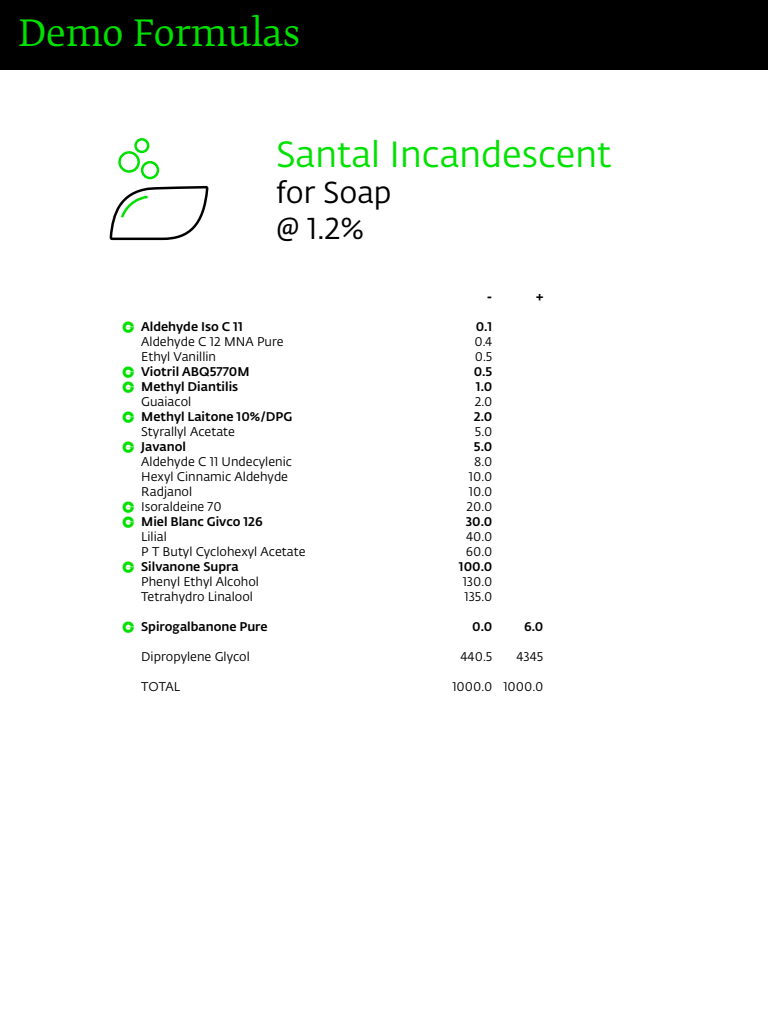
<style>
.page{position:relative;width:768px;height:1024px;background:#fff}
.page>*{position:absolute;margin:0;border:0;box-sizing:border-box;transform-origin:0 0}
.t1{font:36px "Fedra Sans Alt Pro Book LF";color:#00e100}
.t2{font:36px "Fedra Serif B Pro";color:#00e100}
.t3{font:30px/36px "Fedra Sans Alt Pro Book LF";color:#000}
.t4{font:12.5px/15px "Fedra Sans Alt Pro Book LF";color:#000}
.t5{font:12.5px/15px "Fedra Sans Alt Pro Med LF";color:#000}
.t6{font:12.5px/15px "Givaubats";color:#00e100}
.t7{font:12.5px "Fedra Sans Alt Pro Bold LF";color:#000}
</style>
<div class="page">
<div style="left:0;top:0;width:768px;height:70px;background:#000"></div>
<div style="left:118px;top:151px;width:22px;height:22px;border:2px solid #00e100;border-radius:50%"></div>
<div style="left:134px;top:138px;width:15px;height:15px;border:2px solid #00e100;border-radius:50%"></div>
<div style="left:141px;top:161px;width:18px;height:18px;border:2px solid #00e100;border-radius:50%"></div>
<svg style="left:109px;top:186px;width:100px;height:55px"></svg>
<h1 class="t2" style="left:18px;top:13px;width:284px">Demo Formulas</h1>
<h1 class="t1" style="left:276px;top:129px;width:337px">Santal Incandescent</h1>
<h2 class="t3" style="left:276px;top:174px;width:117px">for Soap @ 1.2%</h2>
<p class="t6" style="left:122px;top:322px;width:14px">N</p>
<p class="t6" style="left:122px;top:367px;width:14px">N<br>N</p>
<p class="t6" style="left:122px;top:412px;width:14px">N</p>
<p class="t6" style="left:122px;top:442px;width:14px">N</p>
<p class="t5" style="left:141px;top:318px;width:103px">Aldehyde Iso C 11</p>
<p class="t4" style="left:141px;top:333px;width:144px">Aldehyde C 12 MNA Pure<br>Ethyl Vanillin</p>
<p class="t5" style="left:141px;top:363px;width:110px">Viotril ABQ5770M<br>Methyl Diantilis</p>
<p class="t4" style="left:141px;top:393px;width:52px">Guaiacol</p>
<p class="t5" style="left:141px;top:408px;width:153px">Methyl Laitone 10%/DPG</p>
<p class="t4" style="left:141px;top:423px;width:95px">Styrallyl Acetate</p>
<p class="t5" style="left:141px;top:438px;width:46px">Javanol</p>
<p class="t4" style="left:141px;top:453px;width:152px">Aldehyde C 11 Undecylenic<br>Hexyl Cinnamic Aldehyde<br>Radjanol<br>Isoraldeine 70</p>
<p class="t5" style="left:141px;top:513px;width:123px">Miel Blanc Givco 126</p>
<p class="t4" style="left:141px;top:528px;width:166px">Lilial<br>P T Butyl Cyclohexyl Acetate</p>
<p class="t5" style="left:141px;top:558px;width:99px">Silvanone Supra</p>
<p class="t4" style="left:141px;top:573px;width:119px">Phenyl Ethyl Alcohol<br>Tetrahydro Linalool</p>
<p class="t5" style="left:141px;top:618px;width:128px">Spirogalbanone Pure</p>
<p class="t4" style="left:141px;top:648px;width:110px">Dipropylene Glycol</p>
<p class="t4" style="left:141px;top:678px;width:40px">TOTAL</p>
<p class="t6" style="left:122px;top:502px;width:14px">N<br>N</p>
<p class="t6" style="left:122px;top:562px;width:14px">N</p>
<p class="t6" style="left:122px;top:622px;width:14px">N</p>
<p class="t7" style="left:487px;top:286px;width:7px">-</p>
<p class="t5" style="left:476px;top:318px;width:18px">0.1</p>
<p class="t4" style="left:474px;top:333px;width:20px">0.4<br>0.5</p>
<p class="t5" style="left:474px;top:363px;width:20px">0.5<br>1.0</p>
<p class="t4" style="left:475px;top:393px;width:19px">2.0</p>
<p class="t5" style="left:474px;top:408px;width:20px">2.0</p>
<p class="t4" style="left:475px;top:423px;width:19px">5.0</p>
<p class="t5" style="left:474px;top:438px;width:20px">5.0</p>
<p class="t4" style="left:467px;top:453px;width:27px;text-align:justify;text-indent:8px">8.0<br>10.0<br>10.0<br>20.0</p>
<p class="t5" style="left:466px;top:513px;width:28px">30.0</p>
<p class="t4" style="left:466px;top:528px;width:28px">40.0<br>60.0</p>
<p class="t5" style="left:459px;top:558px;width:35px">100.0</p>
<p class="t4" style="left:463px;top:573px;width:31px">130.0<br>135.0</p>
<p class="t5" style="left:472px;top:618px;width:22px">0.0</p>
<p class="t4" style="left:460px;top:648px;width:34px">440.5</p>
<p class="t4" style="left:452px;top:678px;width:42px">1000.0</p>
<p class="t7" style="left:536px;top:286px;width:9px">+</p>
<p class="t5" style="left:524px;top:618px;width:21px">6.0</p>
<p class="t4" style="left:516px;top:648px;width:29px">4345</p>
<p class="t4" style="left:503px;top:678px;width:42px">1000.0</p>
</div>
